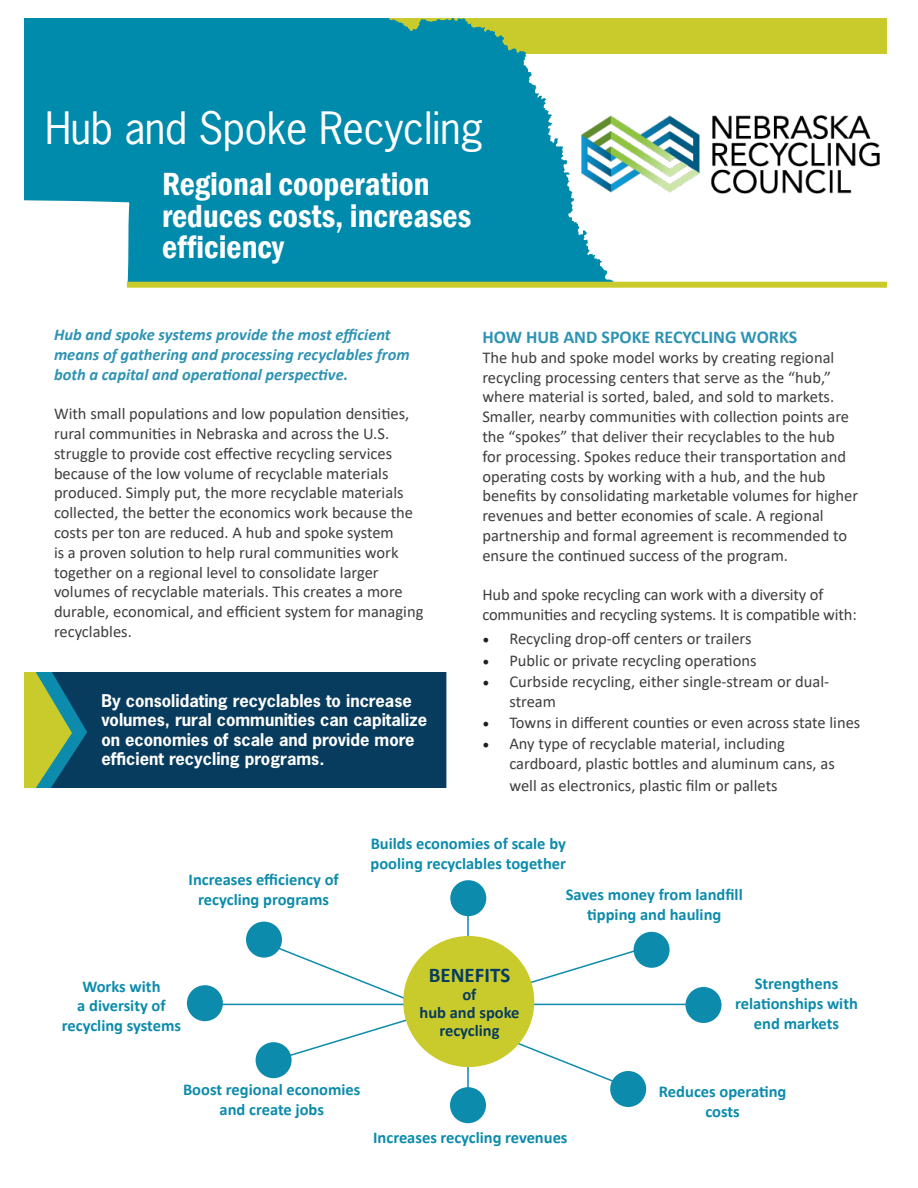
<style>
.page{position:relative;width:918px;height:1188px;background:#fff}
.page>*{position:absolute;margin:0;border:0;box-sizing:border-box;transform-origin:0 0}
.t1{font:42px "News Gothic Std";letter-spacing:-.01em;color:#fff}
.t2{font:600 condensed 33px/31.5px "Franklin Gothic";color:#fff}
.t3{font:700 21px "Calibri";color:#083c5e}
.t4{font:700 18px "Calibri";color:#2e93b3}
.t5{font:16.5px/19.8px "Calibri";color:#3e3e3f}
.t6{font:700 16.5px/19.8px "Calibri";color:#0c8bac;text-align:center}
.t7{font:700 16.5px/19.5px "News Gothic Std";color:#fff}
.t8{font:italic 700 16.5px/19.8px "Calibri";color:#2e93b3}
.t9{font:700 16.5px "Calibri";color:#083c5e}
.s1{font-family:"Minion Pro";font-size:18px;color:#231f20}
</style>
<div class="page">
<div style="left:371px;top:18px;width:524px;height:36px;background:#c9cb2c"></div>
<svg style="left:24px;top:18px;width:590px;height:267px;background:#2399b0"></svg>
<img style="left:581px;top:115px;width:298px;height:79px">
<div style="left:127px;top:282px;width:763px;height:6px;background:#c9cb2c"></div>
<div style="left:89px;top:672px;width:357px;height:116px;background:#083c5e"></div>
<svg style="left:24px;top:672px;width:65px;height:116px;background:#619059"></svg>
<div style="left:887px;top:14px;width:31px;height:1174px;background:#fff"></div>
<div style="left:686px;top:987px;width:36px;height:36px;background:#0c8bac;border-radius:50%"></div>
<div style="left:634px;top:932px;width:36px;height:36px;background:#0c8bac;border-radius:50%"></div>
<div style="left:256px;top:1042px;width:36px;height:36px;background:#0c8bac;border-radius:50%"></div>
<div style="left:610px;top:1071px;width:36px;height:36px;background:#0c8bac;border-radius:50%"></div>
<div style="left:450px;top:1087px;width:36px;height:36px;background:#0c8bac;border-radius:50%"></div>
<div style="left:246px;top:922px;width:36px;height:36px;background:#0c8bac;border-radius:50%"></div>
<div style="left:450px;top:880px;width:36px;height:36px;background:#0c8bac;border-radius:50%"></div>
<div style="left:187px;top:985px;width:36px;height:36px;background:#0c8bac;border-radius:50%"></div>
<hr style="left:467px;top:905px;width:2px;height:195px;background:#0c8bac">
<svg style="left:270px;top:954px;width:357px;height:135px"></svg>
<hr style="left:207px;top:1004px;width:500px;height:1px;background:#0c8bac">
<svg style="left:275px;top:943px;width:382px;height:118px"></svg>
<div style="left:404px;top:937px;width:130px;height:129px;background:#c9cb2c;border-radius:50%"></div>
<p class="t1" style="left:45px;top:101px;width:440px">Hub and Spoke Recycling</p>
<p class="t2" style="left:162px;top:168px;width:311px">Regional cooperation reduces costs, increases efficiency</p>
<p class="t8" style="left:54px;top:324px;width:357px">Hub and spoke systems provide the most efficient means of gathering and processing recyclables from both a capital and operational perspective.</p>
<p class="t5" style="left:54px;top:403px;width:371px">With small populations and low population densities, rural communities in Nebraska and across the U.S. struggle to provide cost effective recycling services because of the low volume of recyclable materials produced. Simply put, the more recyclable materials collected, the better the economics work because the costs per ton are reduced. A hub and spoke system<br>is a proven solution to help rural communities work together on a regional level to consolidate larger volumes of recyclable materials. This creates a more durable, economical, and efficient system for managing recyclables.</p>
<p class="t7" style="left:101px;top:690px;width:327px">By consolidating recyclables to increase volumes, rural communities can capitalize on economies of scale and provide more efficient recycling programs.</p>
<p class="t4" style="left:482px;top:324px;width:316px">HOW HUB AND SPOKE RECYCLING WORKS</p>
<p class="t5" style="left:482px;top:347px;width:377px">The hub and spoke model works by creating regional recycling processing centers that serve as the “hub,” where material is sorted, baled, and sold to markets.<br>Smaller, nearby communities with collection points are the “spokes” that deliver their recyclables to the hub<br>for processing. Spokes reduce their transportation and operating costs by working with a hub, and the hub benefits by consolidating marketable volumes for higher revenues and better economies of scale. A regional partnership and formal agreement is recommended to ensure the continued success of the program.</p>
<p class="t5" style="left:482px;top:585px;width:376px">Hub and spoke recycling can work with a diversity of communities and recycling systems. It is compatible with:</p>
<p class="t5" style="left:482px;top:629px;width:271px"><span class="s1">•</span> Recycling drop-off centers or trailers</p>
<p class="t5" style="left:482px;top:650px;width:276px"><span class="s1">•</span> Public or private recycling operations</p>
<p class="t5" style="left:509px;top:671px;width:321px;text-indent:-27px"><span class="s1">•</span> Curbside recycling, either single-stream or dual&shy;stream</p>
<p class="t5" style="left:482px;top:712px;width:379px"><span class="s1">•</span> Towns in different counties or even across state lines</p>
<p class="t5" style="left:509px;top:734px;width:327px;text-indent:-27px"><span class="s1">•</span> Any type of recyclable material, including cardboard, plastic bottles and aluminum cans, as</p>
<p class="t5" style="left:509px;top:775px;width:270px">well as electronics, plastic film or pallets</p>
<p class="t6" style="left:189px;top:870px;width:152px">Increases efficiency of recycling programs</p>
<p class="t6" style="left:371px;top:834px;width:197px;text-align:left">Builds economies of scale by pooling recyclables together</p>
<p class="t6" style="left:566px;top:885px;width:178px">Saves money from landfill tipping and hauling</p>
<p class="t6" style="left:62px;top:976px;width:121px">Works with<br>a diversity of recycling systems</p>
<p class="t3" style="left:429px;top:961px;width:83px">BENEFITS</p>
<p class="t9" style="left:462px;top:983px;width:16px">of</p>
<p class="t9" style="left:420px;top:1001px;width:101px">hub and spoke</p>
<p class="t9" style="left:439px;top:1019px;width:62px">recycling</p>
<p class="t6" style="left:183px;top:1080px;width:179px">Boost regional economies and create jobs</p>
<p class="t6" style="left:373px;top:1128px;width:196px">Increases recycling revenues</p>
<p class="t6" style="left:735px;top:974px;width:124px">Strengthens relationships with end markets</p>
<p class="t6" style="left:659px;top:1081px;width:129px">Reduces operating costs</p>
</div>
